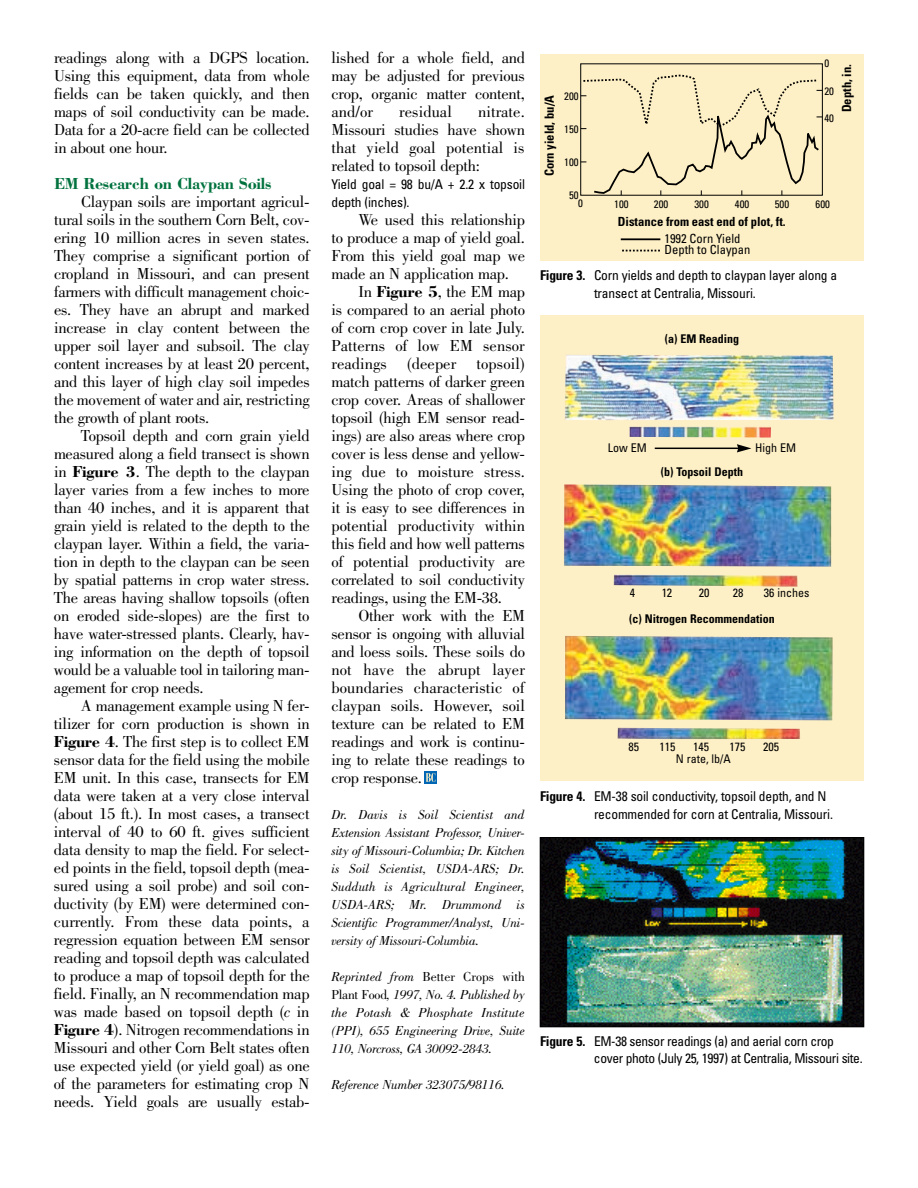
<style>
.page{position:relative;width:918px;height:1188px;background:#fff}
.page>*{position:absolute;margin:0;border:0;box-sizing:border-box;transform-origin:0 0}
.t1{font:16.5px/18px "Bodoni";letter-spacing:-.015em;color:#000;text-align:justify}
.t2{font:16.5px "Bodoni";letter-spacing:.005em;color:#000}
.t3{font:700 16.5px "Bodoni";letter-spacing:-.02em;color:#00723e}
.t4{font:italic 13.5px/18px "Bodoni";letter-spacing:-.015em;color:#000;text-align:justify}
.t5{font:condensed 13.5px/18px "Univers";letter-spacing:-.015em;color:#000}
.t6{font:700 condensed 12.6px "Univers";color:#000}
.t7{font:condensed 12.6px/10.8px "Univers";color:#000}
.t8{font:700 condensed 12px "Univers";color:#000}
.t9{font:condensed 12px "Univers";color:#000}
.t10{font:condensed 10.8px "Univers";color:#000}
.s1{font-weight:700}
.s2{font-style:italic}
.s3{font-style:normal}
</style>
<div class="page">
<svg style="left:425px;top:772px;width:12px;height:12px"></svg>
<svg style="left:426px;top:773px;width:9px;height:9px"></svg>
<div style="left:540px;top:54px;width:324px;height:207px;background:#fef0c6"></div>
<div style="left:580px;top:63px;width:243px;height:133px;border:1px solid #000"></div>
<svg style="left:581px;top:74px;width:241px;height:121px"></svg>
<hr style="left:621px;top:238px;width:39px;height:2px;background:#000">
<svg style="left:622px;top:250px;width:38px;height:1px"></svg>
<div style="left:540px;top:316px;width:324px;height:465px;background:#fef0c6"></div>
<img style="left:564px;top:484px;width:268px;height:103px">
<img style="left:565px;top:636px;width:268px;height:103px">
<img style="left:565px;top:355px;width:269px;height:83px">
<hr style="left:655px;top:448px;width:83px;height:1px;background:#000">
<svg style="left:737px;top:444px;width:14px;height:8px"></svg>
<img style="left:542px;top:839px;width:320px;height:186px">
<div style="left:540px;top:837px;width:324px;height:190px;border:1px solid #000"></div>
<p class="t1" style="left:54px;top:50px;width:257px">readings along with a DGPS location.<br>Using this equipment, data from whole fields can be taken quickly, and then maps of soil conductivity can be made.<br>Data for a 20-acre field can be collected in about one hour.</p>
<p class="t3" style="left:54px;top:178px;width:219px">EM Research on Claypan Soils</p>
<p class="t1" style="left:54px;top:194px;width:257px;text-indent:27px">Claypan soils are important agricul&shy;tural soils in the southern Corn Belt, cov&shy;ering 10 million acres in seven states.<br>They comprise a significant portion of cropland in Missouri, and can present farmers with difficult management choic&shy;es. They have an abrupt and marked increase in clay content between the upper soil layer and subsoil. The clay content increases by at least 20 percent, and this layer of high clay soil impedes the movement of water and air, restricting the growth of plant roots.</p>
<p class="t1" style="left:54px;top:428px;width:257px;text-indent:27px">Topsoil depth and corn grain yield measured along a field transect is shown in <span class="s1">Figure 3</span>. The depth to the claypan layer varies from a few inches to more than 40 inches, and it is apparent that grain yield is related to the depth to the claypan layer. Within a field, the varia&shy;tion in depth to the claypan can be seen by spatial patterns in crop water stress.<br>The areas having shallow topsoils (often on eroded side-slopes) are the first to have water-stressed plants. Clearly, hav&shy;ing information on the depth of topsoil would be a valuable tool in tailoring man&shy;agement for crop needs.</p>
<p class="t1" style="left:54px;top:699px;width:257px;text-indent:27px">A management example using N fer&shy;tilizer for corn production is shown in <span class="s1">Figure 4</span>. The first step is to collect EM sensor data for the field using the mobile EM unit. In this case, transects for EM data were taken at a very close interval (about 15 ft.). In most cases, a transect interval of 40 to 60 ft. gives sufficient data density to map the field. For select&shy;ed points in the field, topsoil depth (mea&shy;sured using a soil probe) and soil con&shy;ductivity (by EM) were determined con&shy;currently. From these data points, a regression equation between EM sensor reading and topsoil depth was calculated to produce a map of topsoil depth for the field. Finally, an N recommendation map was made based on topsoil depth (<span class="s2">c</span> in <span class="s1">Figure 4</span>). Nitrogen recommendations in Missouri and other Corn Belt states often use expected yield (or yield goal) as one of the parameters for estimating crop N needs. Yield goals are usually estab-</p>
<p class="t1" style="left:332px;top:50px;width:195px">lished for a whole field, and may be adjusted for previous crop, organic matter content, and/or</p>
<p class="t2" style="left:399px;top:106px;width:54px">residual</p>
<p class="t1" style="left:332px;top:104px;width:195px;text-indent:147px">nitrate.<br>Missouri studies have shown that yield goal potential is related to topsoil depth:</p>
<p class="t5" style="left:332px;top:177px;width:195px">Yield goal = 98 bu/A + 2.2 x topsoil depth (inches).</p>
<p class="t1" style="left:358px;top:212px;width:168px">We used this relationship</p>
<p class="t1" style="left:332px;top:230px;width:195px">to produce a map of yield goal.</p>
<p class="t1" style="left:332px;top:248px;width:195px">From this yield goal map we</p>
<p class="t1" style="left:332px;top:266px;width:179px">made an N application map.</p>
<p class="t1" style="left:358px;top:284px;width:168px">In <span class="s1">Figure 5</span>, the EM map</p>
<p class="t1" style="left:331px;top:302px;width:195px">is compared to an aerial photo</p>
<p class="t1" style="left:331px;top:320px;width:195px">of corn crop cover in late July.</p>
<p class="t2" style="left:331px;top:340px;width:195px">Patterns of low EM sensor</p>
<p class="t2" style="left:331px;top:358px;width:195px">readings (deeper topsoil)</p>
<p class="t1" style="left:331px;top:374px;width:195px">match patterns of darker green</p>
<p class="t1" style="left:331px;top:392px;width:195px">crop cover. Areas of shallower</p>
<p class="t1" style="left:331px;top:410px;width:195px">topsoil (high EM sensor read-</p>
<p class="t1" style="left:331px;top:428px;width:195px">ings) are also areas where crop</p>
<p class="t1" style="left:331px;top:446px;width:195px">cover is less dense and yellow-</p>
<p class="t1" style="left:331px;top:464px;width:195px">ing due to moisture stress.</p>
<p class="t1" style="left:331px;top:482px;width:195px">Using the photo of crop cover,</p>
<p class="t1" style="left:331px;top:500px;width:195px">it is easy to see differences in</p>
<p class="t1" style="left:331px;top:518px;width:195px">potential productivity within</p>
<p class="t1" style="left:331px;top:536px;width:195px">this field and how well patterns</p>
<p class="t1" style="left:331px;top:554px;width:195px">of potential productivity are</p>
<p class="t1" style="left:331px;top:572px;width:195px">correlated to soil conductivity</p>
<p class="t1" style="left:331px;top:590px;width:172px">readings, using the EM-38.</p>
<p class="t1" style="left:358px;top:608px;width:168px">Other work with the EM</p>
<p class="t1" style="left:331px;top:626px;width:195px">sensor is ongoing with alluvial</p>
<p class="t1" style="left:331px;top:644px;width:195px">and loess soils. These soils do</p>
<p class="t2" style="left:331px;top:664px;width:195px">not have the abrupt layer</p>
<p class="t2" style="left:331px;top:682px;width:195px">boundaries characteristic of</p>
<p class="t1" style="left:331px;top:698px;width:195px">claypan soils. However, soil</p>
<p class="t1" style="left:331px;top:716px;width:195px">texture can be related to EM</p>
<p class="t1" style="left:331px;top:734px;width:195px">readings and work is continu-</p>
<p class="t1" style="left:331px;top:752px;width:195px">ing to relate these readings to</p>
<p class="t1" style="left:331px;top:770px;width:92px">crop response.</p>
<p class="t4" style="left:331px;top:807px;width:195px">Dr. Davis is Soil Scientist and Extension Assistant Professor, Univer&shy;sity of Missouri-Columbia; Dr. Kitchen is Soil Scientist, USDA-ARS; Dr.<br>Sudduth is Agricultural Engineer, USDA-ARS; Mr. Drummond is Scientific Programmer/Analyst, Uni&shy;versity of Missouri-Columbia.</p>
<p class="t4" style="left:331px;top:969px;width:195px">Reprinted from <span class="s3">Better Crops with Plant Food</span>, 1997, No. 4. Published by the Potash &amp; Phosphate Institute (PPI), 655 Engineering Drive, Suite 110, Norcross, GA 30092-2843.</p>
<p class="t4" style="left:331px;top:1077px;width:175px">Reference Number 323075/98116.</p>
<p class="t6" style="left:545px;top:176px;width:83px;rotate:-90deg">Corn yield, bu/A</p>
<p class="t10" style="left:824px;top:60px;width:6px">0</p>
<p class="t10" style="left:824px;top:87px;width:11px">20</p>
<p class="t10" style="left:824px;top:114px;width:11px">40</p>
<p class="t10" style="left:564px;top:92px;width:16px">200</p>
<p class="t10" style="left:564px;top:125px;width:16px">150</p>
<p class="t10" style="left:564px;top:158px;width:16px">100</p>
<p class="t10" style="left:569px;top:191px;width:11px">50</p>
<p class="t10" style="left:578px;top:200px;width:6px">0</p>
<p class="t10" style="left:614px;top:200px;width:16px">100</p>
<p class="t10" style="left:654px;top:200px;width:16px">200</p>
<p class="t10" style="left:694px;top:200px;width:16px">300</p>
<p class="t10" style="left:735px;top:200px;width:16px">400</p>
<p class="t10" style="left:775px;top:200px;width:16px">500</p>
<p class="t10" style="left:816px;top:200px;width:16px">600</p>
<p class="t6" style="left:618px;top:217px;width:169px">Distance from east end of plot, ft.</p>
<p class="t6" style="left:842px;top:112px;width:50px;rotate:-90deg">Depth, in.</p>
<p class="t7" style="left:664px;top:234px;width:88px">1992 Corn Yield<br>Depth to Claypan</p>
<p class="t5" style="left:594px;top:267px;width:245px;text-indent:-54px"><span class="s1">Figure 3.</span> Corn yields and depth to claypan layer along a transect at Centralia, Missouri.</p>
<p class="t8" style="left:665px;top:334px;width:76px">(a) EM Reading</p>
<p class="t9" style="left:608px;top:444px;width:40px">Low EM</p>
<p class="t9" style="left:755px;top:444px;width:42px">High EM</p>
<p class="t8" style="left:661px;top:467px;width:84px">(b) Topsoil Depth</p>
<p class="t9" style="left:630px;top:588px;width:7px">4</p>
<p class="t9" style="left:662px;top:588px;width:12px">12</p>
<p class="t9" style="left:699px;top:588px;width:12px">20</p>
<p class="t9" style="left:733px;top:588px;width:12px">28</p>
<p class="t9" style="left:764px;top:588px;width:47px">36 inches</p>
<p class="t8" style="left:629px;top:615px;width:147px">(c) Nitrogen Recommendation</p>
<p class="t9" style="left:628px;top:742px;width:12px">85</p>
<p class="t9" style="left:660px;top:742px;width:17px">115</p>
<p class="t9" style="left:693px;top:742px;width:17px">145</p>
<p class="t9" style="left:730px;top:742px;width:17px">175</p>
<p class="t9" style="left:763px;top:742px;width:17px">205</p>
<p class="t9" style="left:676px;top:754px;width:57px">N rate, lb/A</p>
<p class="t5" style="left:594px;top:788px;width:241px;text-indent:-54px"><span class="s1">Figure 4.</span> EM-38 soil conductivity, topsoil depth, and N recommended for corn at Centralia, Missouri.</p>
<p class="t5" style="left:594px;top:1033px;width:270px;text-indent:-54px"><span class="s1">Figure 5.</span> EM-38 sensor readings (a) and aerial corn crop cover photo (July 25, 1997) at Centralia, Missouri site.</p>
</div>
